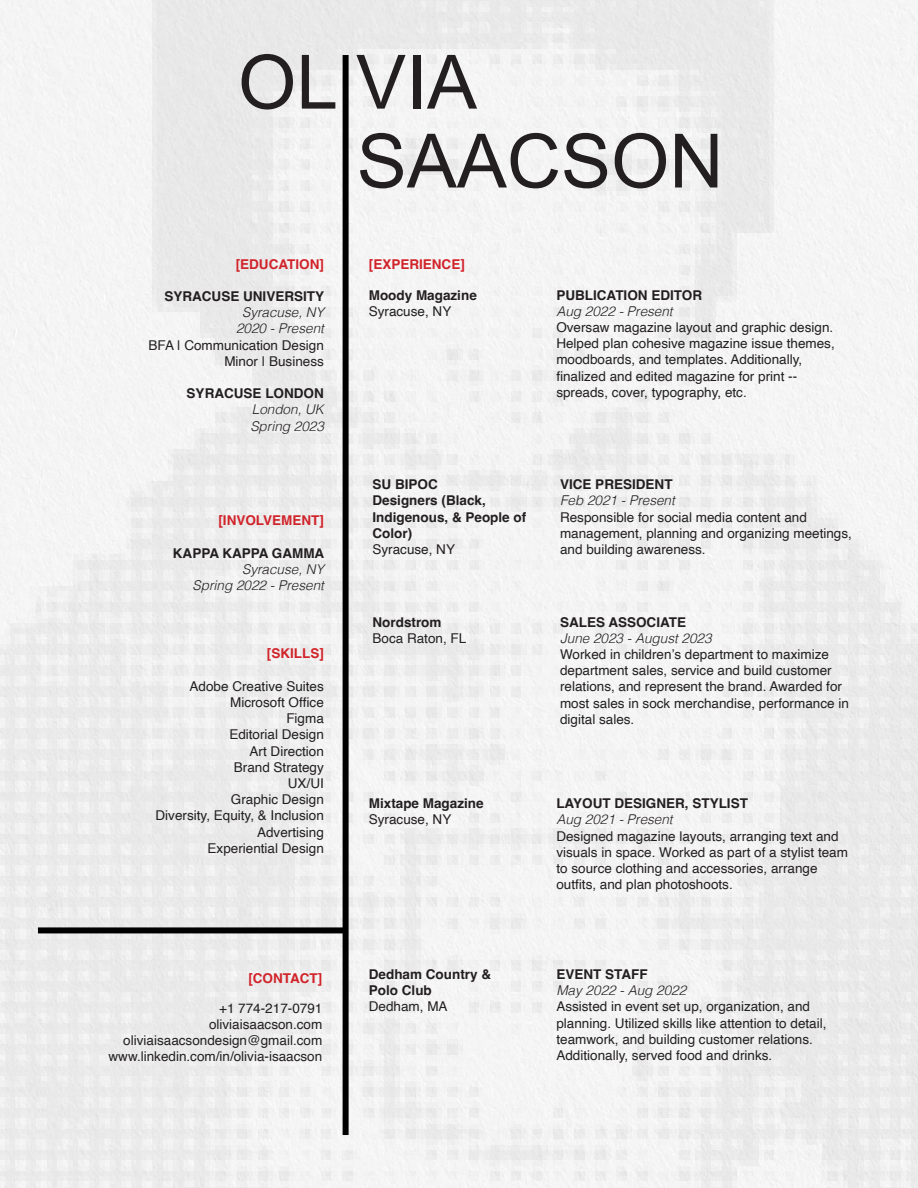
<style>
.page{position:relative;width:918px;height:1188px;background:#fff}
.page>*{position:absolute;margin:0;border:0;box-sizing:border-box;transform-origin:0 0}
.t1{font:75px/78.9px "Arial";color:#231f20}
.t2{font:13.5px/16.2px "Helvetica";color:#231f20}
.t3{font:700 13.5px/16.2px "Helvetica";color:#231f20}
.t4{font:italic 300 13.5px/16.2px "Helvetica";color:#231f20;text-align:center}
.t5{font:700 13.5px "Helvetica";color:#d1232a}
</style>
<div class="page">
<img style="left:0;top:0;width:918px;height:1188px">
<div style="left:343px;top:55px;width:6px;height:1080px;background:#000"></div>
<div style="left:38px;top:927px;width:307px;height:6px;background:#000"></div>
<h1 class="t1" style="left:357px;top:44px;width:368px;text-indent:-119px">OL VIA<br>SAACSON</h1>
<p class="t5" style="left:236px;top:256px;width:90px">[EDUCATION]</p>
<p class="t5" style="left:369px;top:256px;width:98px">[EXPERIENCE]</p>
<p class="t3" style="left:164px;top:290px;width:161px">SYRACUSE UNIVERSITY</p>
<p class="t4" style="left:236px;top:303px;width:89px">Syracuse, NY<br>2020 - Present</p>
<p class="t2" style="left:149px;top:337px;width:177px;text-align:right">BFA | Communication Design<br>Minor | Business</p>
<p class="t3" style="left:187px;top:387px;width:139px">SYRACUSE LONDON</p>
<p class="t4" style="left:250px;top:401px;width:75px;text-align:left">London, UK<br>Spring 2023</p>
<p class="t3" style="left:369px;top:288px;width:110px">Moody Magazine</p>
<p class="t2" style="left:369px;top:303px;width:84px">Syracuse, NY</p>
<p class="t5" style="left:218px;top:512px;width:107px">[INVOLVEMENT]</p>
<p class="t3" style="left:173px;top:546px;width:153px">KAPPA KAPPA GAMMA</p>
<p class="t4" style="left:193px;top:560px;width:133px;text-align:right">Syracuse, NY<br>Spring 2022 - Present</p>
<p class="t5" style="left:267px;top:645px;width:58px">[SKILLS]</p>
<p class="t2" style="left:156px;top:678px;width:170px;text-align:right">Adobe Creative Suites<br>Microsoft Office<br>Figma<br>Editorial Design<br>Art Direction<br>Brand Strategy<br>UX/UI<br>Graphic Design<br>Diversity, Equity, &amp; Inclusion<br>Advertising<br>Experiential Design</p>
<p class="t3" style="left:372px;top:478px;width:155px">SU BIPOC<br>Designers (Black,<br>Indigenous, &amp; People of<br>Color)</p>
<p class="t2" style="left:372px;top:542px;width:84px">Syracuse, NY</p>
<p class="t3" style="left:373px;top:615px;width:70px">Nordstrom</p>
<p class="t2" style="left:373px;top:630px;width:95px">Boca Raton, FL</p>
<p class="t3" style="left:369px;top:797px;width:116px">Mixtape Magazine</p>
<p class="t2" style="left:369px;top:812px;width:84px">Syracuse, NY</p>
<p class="t3" style="left:556px;top:288px;width:147px">PUBLICATION EDITOR</p>
<p class="t4" style="left:556px;top:302px;width:118px">Aug 2022 - Present</p>
<p class="t2" style="left:556px;top:320px;width:280px">Oversaw magazine layout and graphic design.<br>Helped plan cohesive magazine issue themes, moodboards, and templates. Additionally, finalized and edited magazine for print -- spreads, cover, typography, etc.</p>
<p class="t3" style="left:560px;top:478px;width:114px">VICE PRESIDENT</p>
<p class="t4" style="left:560px;top:492px;width:116px">Feb 2021 - Present</p>
<p class="t2" style="left:560px;top:509px;width:293px">Responsible for social media content and management, planning and organizing meetings, and building awareness.</p>
<p class="t3" style="left:560px;top:615px;width:128px">SALES ASSOCIATE</p>
<p class="t4" style="left:560px;top:629px;width:153px">June 2023 - August 2023</p>
<p class="t2" style="left:560px;top:647px;width:290px">Worked in children’s department to maximize department sales, service and build customer relations, and represent the brand. Awarded for most sales in sock merchandise, performance in digital sales.</p>
<p class="t3" style="left:556px;top:797px;width:193px">LAYOUT DESIGNER, STYLIST</p>
<p class="t4" style="left:556px;top:811px;width:118px">Aug 2021 - Present</p>
<p class="t2" style="left:556px;top:828px;width:293px">Designed magazine layouts, arranging text and visuals in space. Worked as part of a stylist team to source clothing and accessories, arrange outfits, and plan photoshoots.</p>
<p class="t5" style="left:248px;top:970px;width:75px">[CONTACT]</p>
<p class="t2" style="left:109px;top:1000px;width:215px;text-align:right">+1 774-217-0791 oliviaisaacson.com oliviaisaacsondesign@gmail.com www.linkedin.com/in/olivia-isaacson</p>
<p class="t3" style="left:369px;top:968px;width:124px">Dedham Country &amp;<br>Polo Club</p>
<p class="t2" style="left:369px;top:999px;width:80px">Dedham, MA</p>
<p class="t3" style="left:556px;top:968px;width:93px">EVENT STAFF</p>
<p class="t4" style="left:556px;top:982px;width:131px">May 2022 - Aug 2022</p>
<p class="t2" style="left:556px;top:999px;width:272px">Assisted in event set up, organization, and planning. Utilized skills like attention to detail, teamwork, and building customer relations.<br>Additionally, served food and drinks.</p>
</div>
